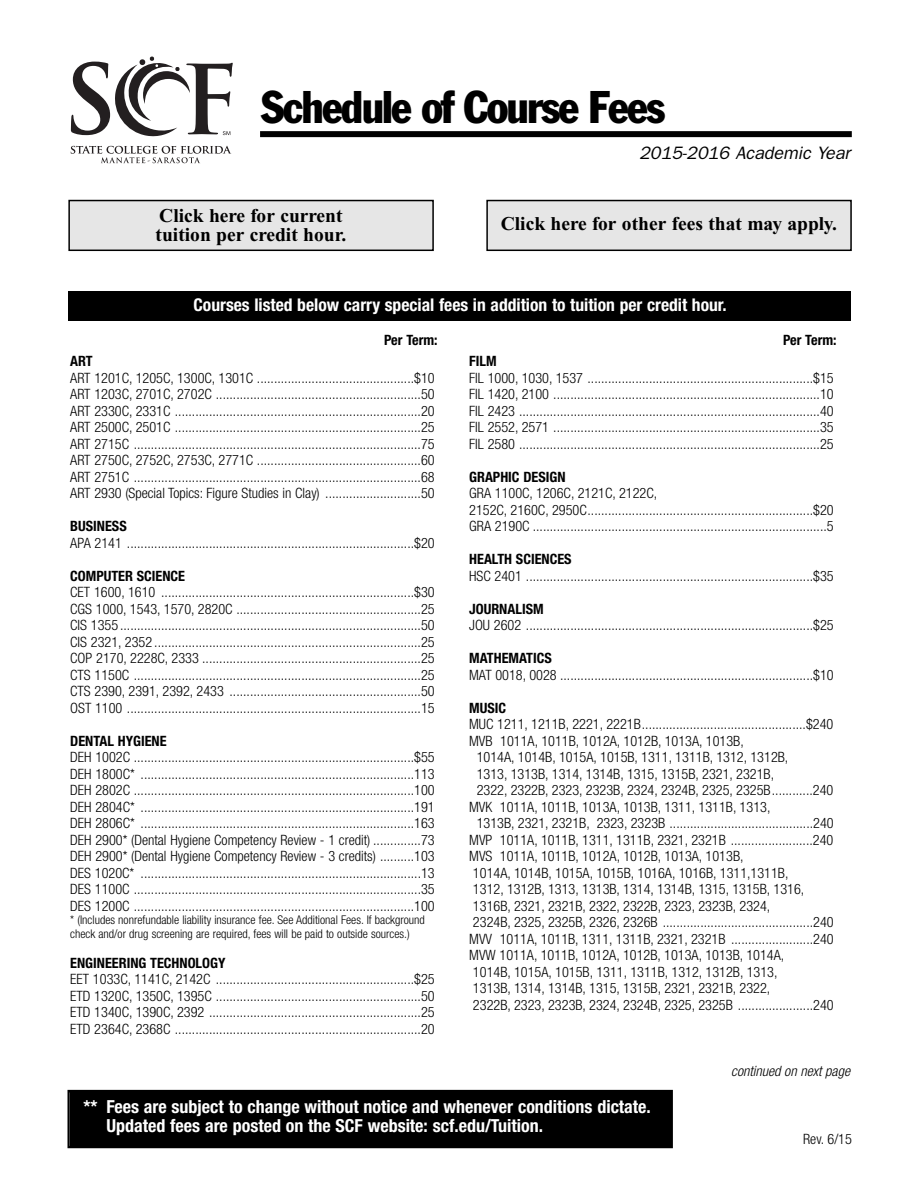
<style>
.page{position:relative;width:918px;height:1188px;background:#fff}
.page>*{position:absolute;margin:0;border:0;box-sizing:border-box;transform-origin:0 0}
.t1{font:condensed 45px "Franklin Gothic";letter-spacing:-.045em;color:#000}
.t2{font:700 19.5px/19.5px "Times New Roman";color:#000}
.t3{font:700 condensed 18px/19.5px "Helvetica Neue";color:#fff}
.t4{font:italic 18px "Franklin Gothic";color:#000}
.t5{font:700 condensed 17.55px "Helvetica Neue";color:#fff}
.t6{font:300 condensed 14.25px/16.5px "Helvetica Neue";color:#000;text-align:justify}
.t7{font:700 condensed 14.25px "Helvetica Neue";color:#000}
.t8{font:italic 300 condensed 14.25px "Helvetica Neue";color:#000}
.t9{font:300 condensed 12px/13.5px "Helvetica Neue";color:#000}
</style>
<div class="page">
<div style="left:260px;top:131px;width:592px;height:6px;background:#000"></div>
<div style="left:69px;top:291px;width:782px;height:29px;background:#000"></div>
<div style="left:70px;top:1092px;width:601px;height:54px;background:#000"></div>
<div style="left:68px;top:1090px;width:605px;height:58px;border:2px solid #000"></div>
<div style="left:70px;top:201px;width:362px;height:49px;background:#e6e6e6"></div>
<div style="left:68px;top:200px;width:366px;height:51px;border:2px solid #000"></div>
<div style="left:488px;top:201px;width:362px;height:49px;background:#e6e6e6"></div>
<div style="left:486px;top:200px;width:366px;height:51px;border:2px solid #000"></div>
<svg style="left:71px;top:146px;width:160px;height:18px"></svg>
<svg style="left:71px;top:57px;width:162px;height:80px"></svg>
<div style="left:54px;top:158px;width:43px;height:17px;background:#fff"></div>
<h1 class="t1" style="left:261px;top:91px;width:405px">Schedule of Course Fees</h1>
<p class="t4" style="left:639px;top:142px;width:213px">2015-2016 Academic Year</p>
<h2 class="t2" style="left:156px;top:208px;width:192px">Click here for current tuition per credit hour.</h2>
<h2 class="t2" style="left:501px;top:216px;width:338px">Click here for other fees that may apply.</h2>
<p class="t5" style="left:194px;top:298px;width:535px">Courses listed below carry special fees in addition to tuition per credit hour.</p>
<p class="t7" style="left:384px;top:334px;width:55px">Per Term:</p>
<p class="t7" style="left:783px;top:334px;width:55px">Per Term:</p>
<p class="t7" style="left:70px;top:356px;width:24px">ART</p>
<p class="t6" style="left:70px;top:371px;width:366px">ART 1201C, 1205C, 1300C, 1301C ..............................................$10<br>ART 1203C, 2701C, 2702C ............................................................50<br>ART 2330C, 2331C ........................................................................20<br>ART 2500C, 2501C ........................................................................25<br>ART 2715C ....................................................................................75<br>ART 2750C, 2752C, 2753C, 2771C ................................................60<br>ART 2751C ....................................................................................68<br>ART 2930 (Special Topics: Figure Studies in Clay) ............................50</p>
<p class="t7" style="left:70px;top:521px;width:58px">BUSINESS</p>
<p class="t6" style="left:70px;top:536px;width:366px">APA 2141 ....................................................................................$20</p>
<p class="t7" style="left:70px;top:571px;width:116px">COMPUTER SCIENCE</p>
<p class="t6" style="left:70px;top:585px;width:366px">CET 1600, 1610 ..........................................................................$30<br>CGS 1000, 1543, 1570, 2820C ......................................................25<br>CIS 1355 ........................................................................................50<br>CIS 2321, 2352 ..............................................................................25<br>COP 2170, 2228C, 2333 ................................................................25<br>CTS 1150C ....................................................................................25<br>CTS 2390, 2391, 2392, 2433 ........................................................50<br>OST 1100 ......................................................................................15</p>
<p class="t7" style="left:70px;top:736px;width:98px">DENTAL HYGIENE</p>
<p class="t6" style="left:70px;top:750px;width:366px">DEH 1002C ..................................................................................$55<br>DEH 1800C* ................................................................................113<br>DEH 2802C ..................................................................................100<br>DEH 2804C* ................................................................................191<br>DEH 2806C* ................................................................................163<br>DEH 2900* (Dental Hygiene Competency Review - 1 credit) ..............73<br>DEH 2900* (Dental Hygiene Competency Review - 3 credits) ..........103<br>DES 1020C* ..................................................................................13<br>DES 1100C ....................................................................................35<br>DES 1200C ..................................................................................100</p>
<p class="t9" style="left:70px;top:914px;width:356px">* (Includes nonrefundable liability insurance fee. See Additional Fees. If background check and/or drug screening are required, fees will be paid to outside sources.)</p>
<p class="t7" style="left:70px;top:958px;width:157px">ENGINEERING TECHNOLOGY</p>
<p class="t6" style="left:70px;top:972px;width:366px">EET 1033C, 1141C, 2142C ..........................................................$25<br>ETD 1320C, 1350C, 1395C ............................................................50<br>ETD 1340C, 1390C, 2392 ..............................................................25<br>ETD 2364C, 2368C ........................................................................20</p>
<p class="t7" style="left:469px;top:356px;width:29px">FILM</p>
<p class="t6" style="left:469px;top:371px;width:366px">FIL 1000, 1030, 1537 ..................................................................$15<br>FIL 1420, 2100 ..............................................................................10<br>FIL 2423 ........................................................................................40<br>FIL 2552, 2571 ..............................................................................35<br>FIL 2580 ........................................................................................25</p>
<p class="t7" style="left:469px;top:472px;width:98px">GRAPHIC DESIGN</p>
<p class="t6" style="left:469px;top:486px;width:366px;text-align:left">GRA 1100C, 1206C, 2121C, 2122C,<br>2152C, 2160C, 2950C..................................................................$20<br>GRA 2190C ......................................................................................5</p>
<p class="t7" style="left:469px;top:554px;width:104px">HEALTH SCIENCES</p>
<p class="t6" style="left:469px;top:569px;width:366px">HSC 2401 ....................................................................................$35</p>
<p class="t7" style="left:469px;top:604px;width:76px">JOURNALISM</p>
<p class="t6" style="left:469px;top:618px;width:366px">JOU 2602 ....................................................................................$25</p>
<p class="t7" style="left:469px;top:653px;width:84px">MATHEMATICS</p>
<p class="t6" style="left:469px;top:668px;width:366px">MAT 0018, 0028 ..........................................................................$10</p>
<p class="t7" style="left:469px;top:703px;width:38px">MUSIC</p>
<p class="t6" style="left:469px;top:717px;width:366px">MUC 1211, 1211B, 2221, 2221B................................................$240</p>
<p class="t6" style="left:469px;top:734px;width:276px">MVB 1011A, 1011B, 1012A, 1012B, 1013A, 1013B,</p>
<p class="t6" style="left:477px;top:750px;width:313px">1014A, 1014B, 1015A, 1015B, 1311, 1311B, 1312, 1312B,</p>
<p class="t6" style="left:477px;top:767px;width:299px">1313, 1313B, 1314, 1314B, 1315, 1315B, 2321, 2321B,</p>
<p class="t6" style="left:477px;top:783px;width:358px">2322, 2322B, 2323, 2323B, 2324, 2324B, 2325, 2325B............240</p>
<p class="t6" style="left:469px;top:800px;width:303px">MVK 1011A, 1011B, 1013A, 1013B, 1311, 1311B, 1313,</p>
<p class="t6" style="left:477px;top:816px;width:358px">1313B, 2321, 2321B, 2323, 2323B ..........................................240</p>
<p class="t6" style="left:469px;top:833px;width:366px">MVP 1011A, 1011B, 1311, 1311B, 2321, 2321B ........................240</p>
<p class="t6" style="left:469px;top:849px;width:276px">MVS 1011A, 1011B, 1012A, 1012B, 1013A, 1013B,</p>
<p class="t6" style="left:473px;top:866px;width:317px">1014A, 1014B, 1015A, 1015B, 1016A, 1016B, 1311,1311B,</p>
<p class="t6" style="left:473px;top:882px;width:333px">1312, 1312B, 1313, 1313B, 1314, 1314B, 1315, 1315B, 1316,</p>
<p class="t6" style="left:473px;top:899px;width:299px">1316B, 2321, 2321B, 2322, 2322B, 2323, 2323B, 2324,</p>
<p class="t6" style="left:473px;top:915px;width:362px">2324B, 2325, 2325B, 2326, 2326B ............................................240</p>
<p class="t6" style="left:469px;top:932px;width:366px">MVV 1011A, 1011B, 1311, 1311B, 2321, 2321B ........................240</p>
<p class="t6" style="left:469px;top:948px;width:317px">MVW 1011A, 1011B, 1012A, 1012B, 1013A, 1013B, 1014A,</p>
<p class="t6" style="left:473px;top:965px;width:306px">1014B, 1015A, 1015B, 1311, 1311B, 1312, 1312B, 1313,</p>
<p class="t6" style="left:473px;top:981px;width:299px">1313B, 1314, 1314B, 1315, 1315B, 2321, 2321B, 2322,</p>
<p class="t6" style="left:473px;top:998px;width:362px">2322B, 2323, 2323B, 2324, 2324B, 2325, 2325B ......................240</p>
<p class="t8" style="left:731px;top:1066px;width:120px">continued on next page</p>
<p class="t3" style="left:107px;top:1098px;width:546px;text-indent:-23px">** Fees are subject to change without notice and whenever conditions dictate.<br>Updated fees are posted on the SCF website: scf.edu/Tuition.</p>
<p class="t6" style="left:803px;top:1132px;width:50px">Rev. 6/15</p>
</div>
